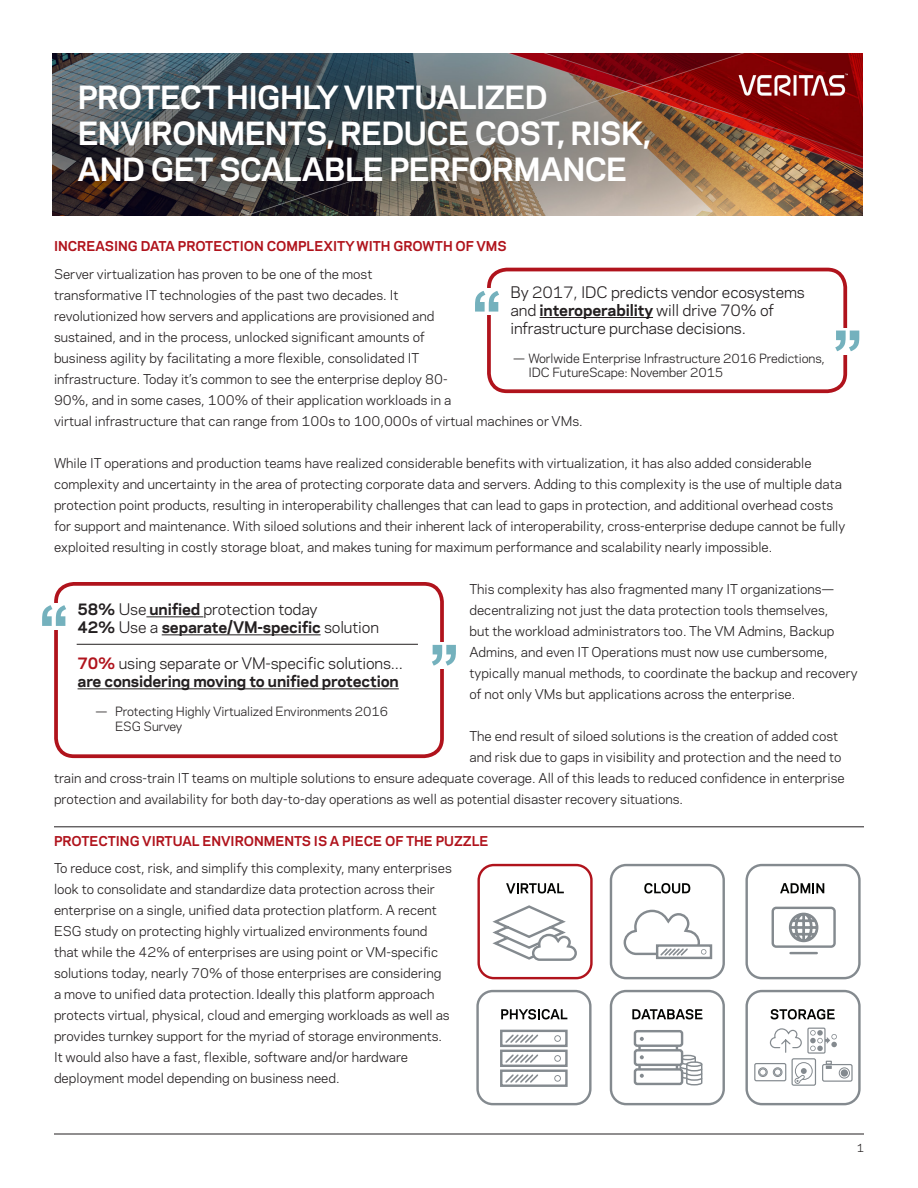
<style>
.page{position:relative;width:918px;height:1188px;background:#fff}
.page>*{position:absolute;margin:0;border:0;box-sizing:border-box;transform-origin:0 0}
.t1{font:700 30px/36px "Polaris";letter-spacing:-.02em;color:#fff}
.t2{font:15px/18px "Polaris";letter-spacing:-.01em;color:#231f20}
.t3{font:700 15px "Polaris";letter-spacing:-.01em;color:#231f20}
.t4{font:12.75px/21px "Polaris";color:#231f20}
.t5{font:700 12.75px "Polaris";color:#b0131c}
.t6{font:12px "Polaris";letter-spacing:-.01em;color:#231f20}
.t7{font:10.5px "Polaris";color:#231f20}
.s1{font-weight:700}
.s2{font-weight:400}
.s3{font-weight:700;color:#b0131c}
</style>
<div class="page">
<hr style="left:54px;top:1134px;width:810px;height:1px;background:#231f20">
<img style="left:52px;top:54px;width:810px;height:162px">
<hr style="left:540px;top:317px;width:113px;height:1px;background:#231f20">
<div style="left:487px;top:268px;width:360px;height:125px;border:4px solid #b0131c;border-radius:18px"></div>
<div style="left:475px;top:289px;width:33px;height:26px;background:#fff"></div>
<svg style="left:475px;top:291px;width:24px;height:21px"></svg>
<div style="left:831px;top:328px;width:33px;height:26px;background:#fff"></div>
<svg style="left:835px;top:331px;width:24px;height:20px"></svg>
<hr style="left:146px;top:617px;width:57px;height:1px;background:#231f20">
<hr style="left:162px;top:635px;width:159px;height:1px;background:#231f20">
<hr style="left:78px;top:689px;width:321px;height:1px;background:#231f20">
<div style="left:54px;top:582px;width:390px;height:176px;border:4px solid #b0131c;border-radius:18px"></div>
<div style="left:42px;top:603px;width:33px;height:27px;background:#fff"></div>
<svg style="left:42px;top:605px;width:24px;height:21px"></svg>
<div style="left:423px;top:642px;width:33px;height:27px;background:#fff"></div>
<svg style="left:432px;top:645px;width:24px;height:21px"></svg>
<hr style="left:77px;top:644px;width:341px;height:1px;background:#231f20">
<div style="left:476px;top:990px;width:116px;height:115px;border:2px solid #848a8f;border-radius:15px"></div>
<svg style="left:501px;top:1009px;width:66px;height:10px"></svg>
<div style="left:610px;top:990px;width:115px;height:115px;border:2px solid #848a8f;border-radius:15px"></div>
<svg style="left:632px;top:1009px;width:71px;height:10px"></svg>
<div style="left:745px;top:864px;width:116px;height:115px;border:2px solid #848a8f;border-radius:15px"></div>
<svg style="left:780px;top:883px;width:44px;height:10px"></svg>
<div style="left:772px;top:907px;width:64px;height:41px;border:2px solid #848a8f;border-radius:3px"></div>
<svg style="left:788px;top:912px;width:31px;height:31px"></svg>
<div style="left:745px;top:990px;width:116px;height:115px;border:2px solid #848a8f;border-radius:15px"></div>
<div style="left:822px;top:1064px;width:31px;height:18px;border:1px solid #848a8f;border-radius:2px"></div>
<div style="left:841px;top:1069px;width:7px;height:8px;background:#848a8f;border-radius:50%"></div>
<div style="left:839px;top:1067px;width:11px;height:12px;border:1px solid #848a8f;border-radius:50%"></div>
<svg style="left:826px;top:1061px;width:6px;height:8px"></svg>
<div style="left:792px;top:1058px;width:24px;height:28px;border:1px solid #848a8f;border-radius:2px"></div>
<div style="left:795px;top:1062px;width:18px;height:18px;border:1px solid #848a8f;border-radius:50%"></div>
<svg style="left:794px;top:1068px;width:13px;height:16px"></svg>
<div style="left:754px;top:1063px;width:32px;height:18px;border:1px solid #848a8f;border-radius:2px"></div>
<svg style="left:758px;top:1067px;width:25px;height:10px"></svg>
<div style="left:807px;top:1028px;width:19px;height:26px;border:1px solid #848a8f"></div>
<svg style="left:769px;top:1009px;width:68px;height:44px"></svg>
<div style="left:610px;top:864px;width:115px;height:115px;border:2px solid #848a8f;border-radius:15px"></div>
<svg style="left:644px;top:883px;width:46px;height:10px"></svg>
<div style="left:656px;top:944px;width:56px;height:15px;background:#fff;border:2px solid #848a8f"></div>
<svg style="left:623px;top:909px;width:83px;height:48px"></svg>
<div style="left:477px;top:864px;width:116px;height:115px;border:2px solid #b0131c;border-radius:15px"></div>
<svg style="left:506px;top:883px;width:58px;height:10px"></svg>
<svg style="left:492px;top:905px;width:85px;height:56px"></svg>
<div style="left:500px;top:1030px;width:68px;height:17px;background:#fff;border:2px solid #848a8f"></div>
<svg style="left:554px;top:1035px;width:7px;height:7px"></svg>
<svg style="left:505px;top:1034px;width:34px;height:9px"></svg>
<div style="left:500px;top:1050px;width:68px;height:17px;background:#fff;border:2px solid #848a8f"></div>
<svg style="left:554px;top:1055px;width:7px;height:7px"></svg>
<svg style="left:505px;top:1054px;width:34px;height:9px"></svg>
<div style="left:500px;top:1070px;width:68px;height:17px;background:#fff;border:2px solid #848a8f"></div>
<svg style="left:554px;top:1075px;width:7px;height:7px"></svg>
<svg style="left:505px;top:1074px;width:34px;height:9px"></svg>
<div style="left:680px;top:1055px;width:16px;height:5px;border:1px solid #848a8f;border-radius:50%"></div>
<svg style="left:679px;top:1056px;width:24px;height:30px"></svg>
<svg style="left:687px;top:1062px;width:15px;height:4px"></svg>
<div style="left:686px;top:1061px;width:16px;height:6px;border:1px solid #848a8f;border-radius:50%"></div>
<div style="left:634px;top:1030px;width:49px;height:17px;border:2px solid #848a8f;border-radius:2px"></div>
<div style="left:635px;top:1069px;width:47px;height:15px;background:#fff;border-radius:2px"></div>
<div style="left:634px;top:1068px;width:49px;height:17px;border:2px solid #848a8f;border-radius:2px"></div>
<svg style="left:640px;top:1037px;width:4px;height:4px"></svg>
<svg style="left:640px;top:1074px;width:4px;height:4px"></svg>
<hr style="left:638px;top:1046px;width:3px;height:23px;background:#848a8f">
<hr style="left:676px;top:1046px;width:2px;height:23px;background:#848a8f">
<div style="left:635px;top:1050px;width:47px;height:15px;background:#fff;border-radius:2px"></div>
<div style="left:634px;top:1049px;width:49px;height:17px;border:2px solid #848a8f;border-radius:2px"></div>
<svg style="left:640px;top:1055px;width:4px;height:4px"></svg>
<hr style="left:791px;top:952px;width:26px;height:2px;background:#848a8f">
<hr style="left:54px;top:826px;width:810px;height:1px;background:#231f20">
<p class="t1" style="left:78px;top:78px;width:575px">PROTECT HIGHLY VIRTUALIZED<br>ENVIRONMENTS, REDUCE COST, RISK,<br>AND GET SCALABLE PERFORMANCE</p>
<p class="t5" style="left:54px;top:236px;width:454px">INCREASING DATA PROTECTION COMPLEXITY WITH GROWTH OF VMS</p>
<p class="t4" style="left:54px;top:263px;width:530px">Server virtualization has proven to be one of the most<br>transformative IT technologies of the past two decades. It<br>revolutionized how servers and applications are provisioned and<br>sustained, and in the process, unlocked significant amounts of<br>business agility by facilitating a more flexible, consolidated IT<br>infrastructure. Today it’s common to see the enterprise deploy 80-<br>90%, and in some cases, 100% of their application workloads in a<br>virtual infrastructure that can range from 100s to 100,000s of virtual machines or VMs.</p>
<p class="t4" style="left:54px;top:452px;width:793px">While IT operations and production teams have realized considerable benefits with virtualization, it has also added considerable complexity and uncertainty in the area of protecting corporate data and servers. Adding to this complexity is the use of multiple data protection point products, resulting in interoperability challenges that can lead to gaps in protection, and additional overhead costs for support and maintenance. With siloed solutions and their inherent lack of interoperability, cross-enterprise dedupe cannot be fully exploited resulting in costly storage bloat, and makes tuning for maximum performance and scalability nearly impossible.</p>
<p class="t4" style="left:469px;top:578px;width:390px">This complexity has also fragmented many IT organizations— decentralizing not just the data protection tools themselves,<br>but the workload administrators too. The VM Admins, Backup Admins, and even IT Operations must now use cumbersome, typically manual methods, to coordinate the backup and recovery of not only VMs but applications across the enterprise.</p>
<p class="t4" style="left:469px;top:725px;width:370px">The end result of siloed solutions is the creation of added cost</p>
<p class="t4" style="left:469px;top:746px;width:374px">and risk due to gaps in visibility and protection and the need to</p>
<p class="t4" style="left:54px;top:767px;width:792px">train and cross-train IT teams on multiple solutions to ensure adequate coverage. All of this leads to reduced confidence in enterprise</p>
<p class="t4" style="left:54px;top:788px;width:631px">protection and availability for both day-to-day operations as well as potential disaster recovery situations.</p>
<p class="t5" style="left:54px;top:831px;width:436px">PROTECTING VIRTUAL ENVIRONMENTS IS A PIECE OF THE PUZZLE</p>
<p class="t4" style="left:54px;top:857px;width:399px">To reduce cost, risk, and simplify this complexity, many enterprises look to consolidate and standardize data protection across their enterprise on a single, unified data protection platform. A recent ESG study on protecting highly virtualized environments found that while the 42% of enterprises are using point or VM-specific solutions today, nearly 70% of those enterprises are considering<br>a move to unified data protection. Ideally this platform approach protects virtual, physical, cloud and emerging workloads as well as provides turnkey support for the myriad of storage environments.<br>It would also have a fast, flexible, software and/or hardware deployment model depending on business need.</p>
<p class="t2" style="left:510px;top:282px;width:296px">By 2017, IDC predicts vendor ecosystems and <span class="s1">interoperability</span> will drive 70% of infrastructure purchase decisions.</p>
<p class="t6" style="left:513px;top:349px;width:313px">— Worlwide Enterprise Infrastructure 2016 Predictions,</p>
<p class="t6" style="left:528px;top:364px;width:196px">IDC FutureScape: November 2015</p>
<p class="t2" style="left:78px;top:600px;width:242px"><span class="s1">58%</span> Use <span class="s1">unified</span> protection today</p>
<p class="t3" style="left:78px;top:616px;width:303px">42% <span class="s2">Use a</span> separate/VM-specific <span class="s2">solution</span></p>
<p class="t2" style="left:78px;top:654px;width:327px"><span class="s3">70%</span> using separate or VM-specific solutions...</p>
<p class="t3" style="left:78px;top:670px;width:323px">are considering moving to unified protection</p>
<p class="t6" style="left:96px;top:703px;width:294px">— Protecting Highly Virtualized Environments 2016</p>
<p class="t6" style="left:115px;top:717px;width:69px">ESG Survey</p>
<p class="t7" style="left:857px;top:1140px;width:9px">1</p>
</div>
